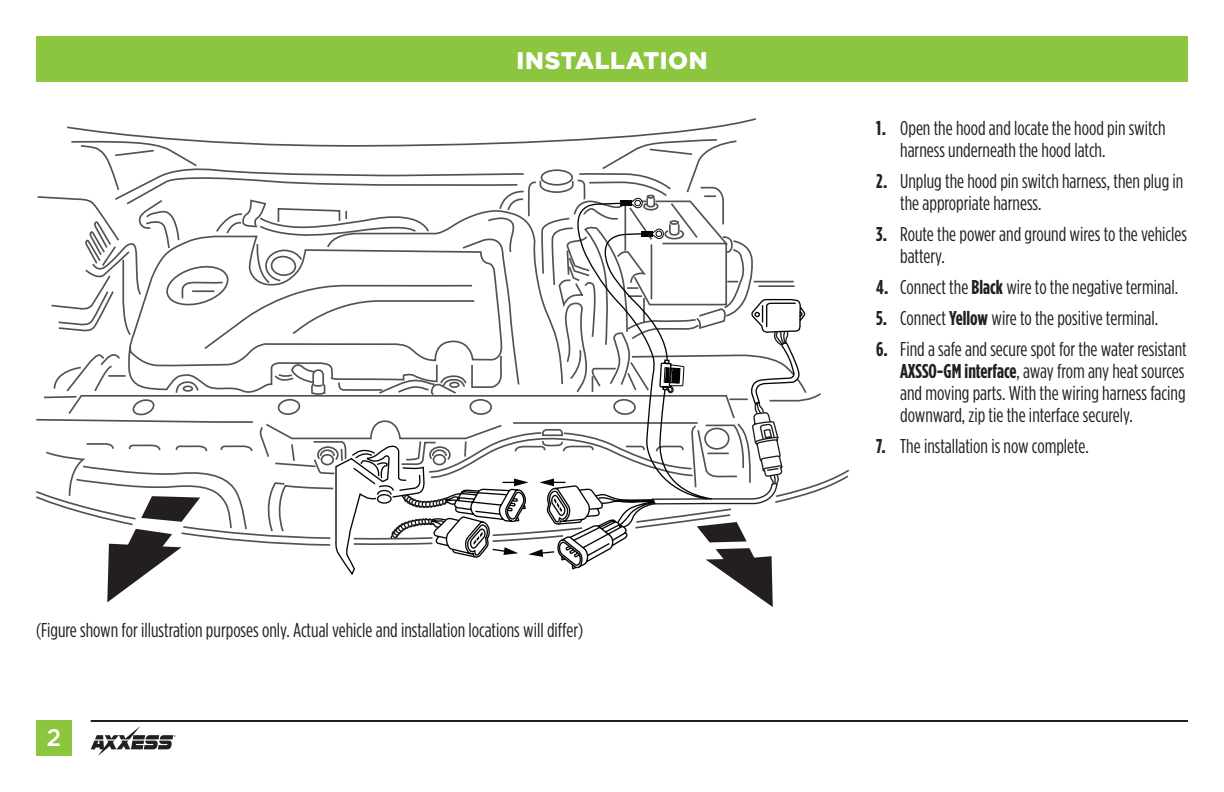
<style>
.page{position:relative;width:1224px;height:792px;background:#fff}
.page>*{position:absolute;margin:0;border:0;box-sizing:border-box;transform-origin:0 0}
.t1{font:900 24px "Gotham";letter-spacing:.025em;color:#fff}
.t2{font:500 24px "Gotham";color:#fff}
.t3{font:20px/22px "Gotham Condensed";color:#231f20}
.s1{font-weight:700}
</style>
<div class="page">
<div style="left:36px;top:36px;width:1152px;height:45px;background:#8bc63e"></div>
<div style="left:36px;top:720px;width:36px;height:36px;background:#8bc63e"></div>
<hr style="left:91px;top:720px;width:1097px;height:2px;background:#231f20">
<svg style="left:91px;top:726px;width:85px;height:30px"></svg>
<svg style="left:36px;top:118px;width:813px;height:428px"></svg>
<svg style="left:565px;top:202px;width:148px;height:200px"></svg>
<svg style="left:630px;top:197px;width:13px;height:12px"></svg>
<div style="left:620px;top:200px;width:12px;height:6px;background:#050504"></div>
<svg style="left:651px;top:228px;width:13px;height:12px"></svg>
<div style="left:642px;top:231px;width:11px;height:6px;background:#050504"></div>
<svg style="left:392px;top:402px;width:388px;height:138px"></svg>
<svg style="left:650px;top:298px;width:155px;height:207px"></svg>
<svg style="left:107px;top:529px;width:75px;height:73px"></svg>
<svg style="left:141px;top:496px;width:59px;height:26px"></svg>
<svg style="left:706px;top:548px;width:67px;height:59px"></svg>
<svg style="left:697px;top:522px;width:50px;height:20px"></svg>
<svg style="left:335px;top:444px;width:321px;height:130px"></svg>
<p class="t1" style="left:516px;top:46px;width:193px">INSTALLATION</p>
<p class="t3" style="left:36px;top:618px;width:549px">(Figure shown for illustration purposes only. Actual vehicle and installation locations will differ)</p>
<p class="t2" style="left:47px;top:724px;width:16px">2</p>
<p class="t3" style="left:900px;top:117px;width:267px;text-indent:-24px"><span class="s1">1.</span> Open the hood and locate the hood pin switch harness underneath the hood latch.</p>
<p class="t3" style="left:900px;top:170px;width:285px;text-indent:-24px"><span class="s1">2.</span> Unplug the hood pin switch harness, then plug in the appropriate harness.</p>
<p class="t3" style="left:900px;top:223px;width:288px;text-indent:-24px"><span class="s1">3.</span> Route the power and ground wires to the vehicles battery.</p>
<p class="t3" style="left:876px;top:276px;width:303px"><span class="s1">4.</span> Connect the <span class="s1">Black</span> wire to the negative terminal.</p>
<p class="t3" style="left:876px;top:307px;width:284px"><span class="s1">5.</span> Connect <span class="s1">Yellow</span> wire to the positive terminal.</p>
<p class="t3" style="left:900px;top:338px;width:288px;text-align:justify;text-indent:-24px"><span class="s1">6.</span> Find a safe and secure spot for the water resistant <span class="s1">AXSSO-GM interface</span>, away from any heat sources and moving parts. With the wiring harness facing downward, zip tie the interface securely.</p>
<p class="t3" style="left:876px;top:435px;width:214px"><span class="s1">7.</span> The installation is now complete.</p>
</div>
